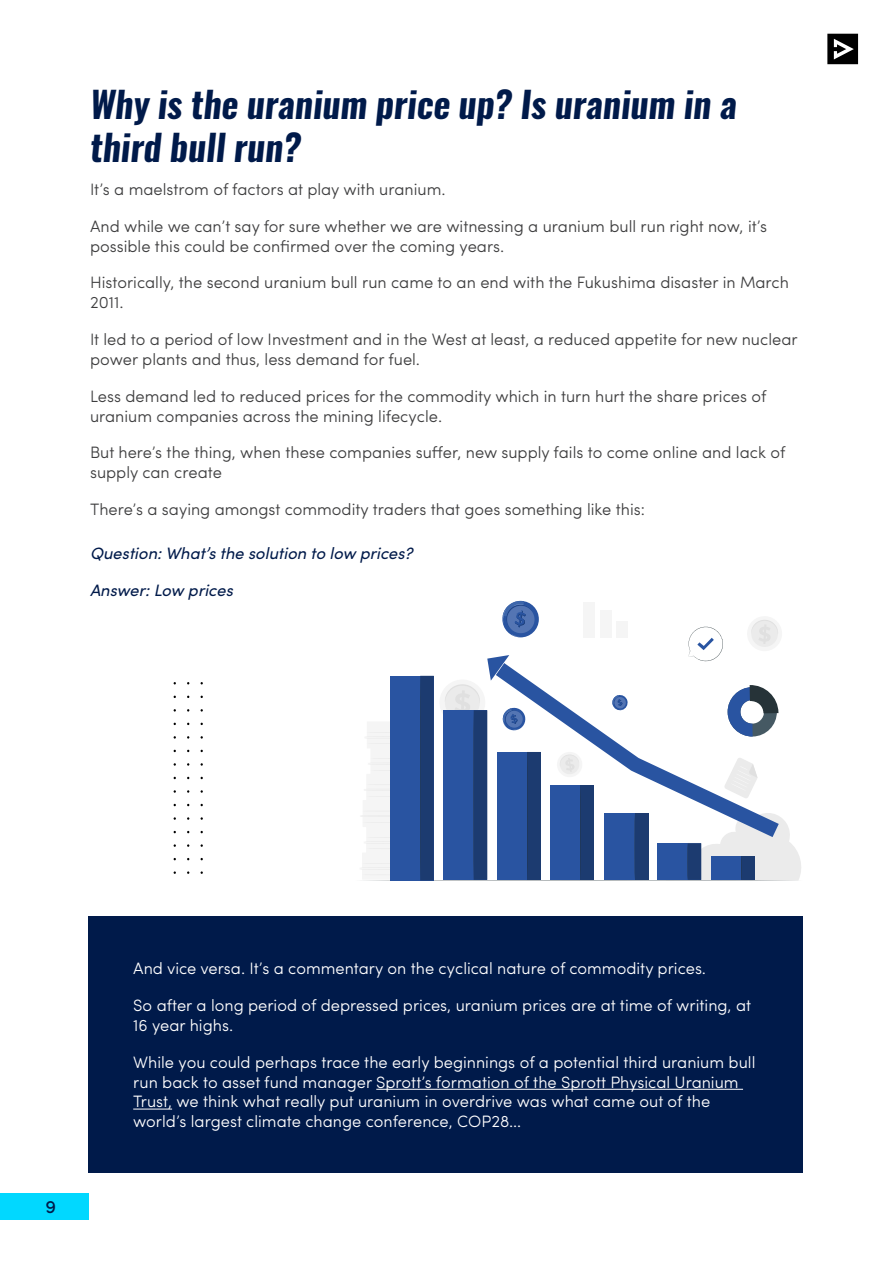
<style>
.page{position:relative;width:893px;height:1263px;background:#fff}
.page>*{position:absolute;margin:0;border:0;box-sizing:border-box;transform-origin:0 0}
.H1_final{font:italic 700 36px/43.2px "Oswald";color:#001a4a}
.t1{font:500 18px "Sofia Pro";color:#001a4a}
.body{font:300 16.5px/19.8px "Sofia Pro";color:#3e3e3f}
.body-2{font:300 16.5px/19.8px "Sofia Pro";color:#fff}
.body-3{font:italic 16.5px "Sofia Pro";color:#001a4a}
</style>
<div class="page">
<div style="left:89px;top:916px;width:714px;height:257px;background:#001a4a"></div>
<hr style="left:376px;top:1089px;width:367px;height:1px;background:#fff">
<hr style="left:133px;top:1109px;width:39px;height:1px;background:#fff">
<svg style="left:361px;top:601px;width:440px;height:280px"></svg>
<div style="left:0;top:1193px;width:89px;height:27px;background:#01d8ff"></div>
<svg style="left:827px;top:34px;width:31px;height:30px"></svg>
<p class="H1_final" style="left:90px;top:84px;width:648px">Why is the uranium price up? Is uranium in a third bull run?</p>
<p class="body" style="left:90px;top:178px;width:357px">It’s a maelstrom of factors at play with uranium.</p>
<p class="body" style="left:90px;top:215px;width:679px">And while we can’t say for sure whether we are witnessing a uranium bull run right now, it’s possible this could be confirmed over the coming years.</p>
<p class="body" style="left:90px;top:272px;width:701px">Historically, the second uranium bull run came to an end with the Fukushima disaster in March<br>2011.</p>
<p class="body" style="left:90px;top:328px;width:709px">It led to a period of low Investment and in the West at least, a reduced appetite for new nuclear power plants and thus, less demand for fuel.</p>
<p class="body" style="left:90px;top:385px;width:678px">Less demand led to reduced prices for the commodity which in turn hurt the share prices of uranium companies across the mining lifecycle.</p>
<p class="body" style="left:90px;top:442px;width:697px">But here’s the thing, when these companies suffer, new supply fails to come online and lack of supply can create</p>
<p class="body" style="left:90px;top:498px;width:556px">There’s a saying amongst commodity traders that goes something like this:</p>
<p class="body-3" style="left:90px;top:542px;width:324px">Question: What’s the solution to low prices?</p>
<p class="body-3" style="left:90px;top:578px;width:144px">Answer: Low prices</p>
<p class="t1" style="left:45px;top:1193px;width:12px">9</p>
<p class="body-2" style="left:133px;top:958px;width:574px">And vice versa. It’s a commentary on the cyclical nature of commodity prices.</p>
<p class="body-2" style="left:133px;top:994px;width:619px">So after a long period of depressed prices, uranium prices are at time of writing, at<br>16 year highs.</p>
<p class="body-2" style="left:133px;top:1051px;width:624px">While you could perhaps trace the early beginnings of a potential third uranium bull run back to asset fund manager Sprott’s formation of the Sprott Physical Uranium Trust, we think what really put uranium in overdrive was what came out of the world’s largest climate change conference, COP28…</p>
</div>
